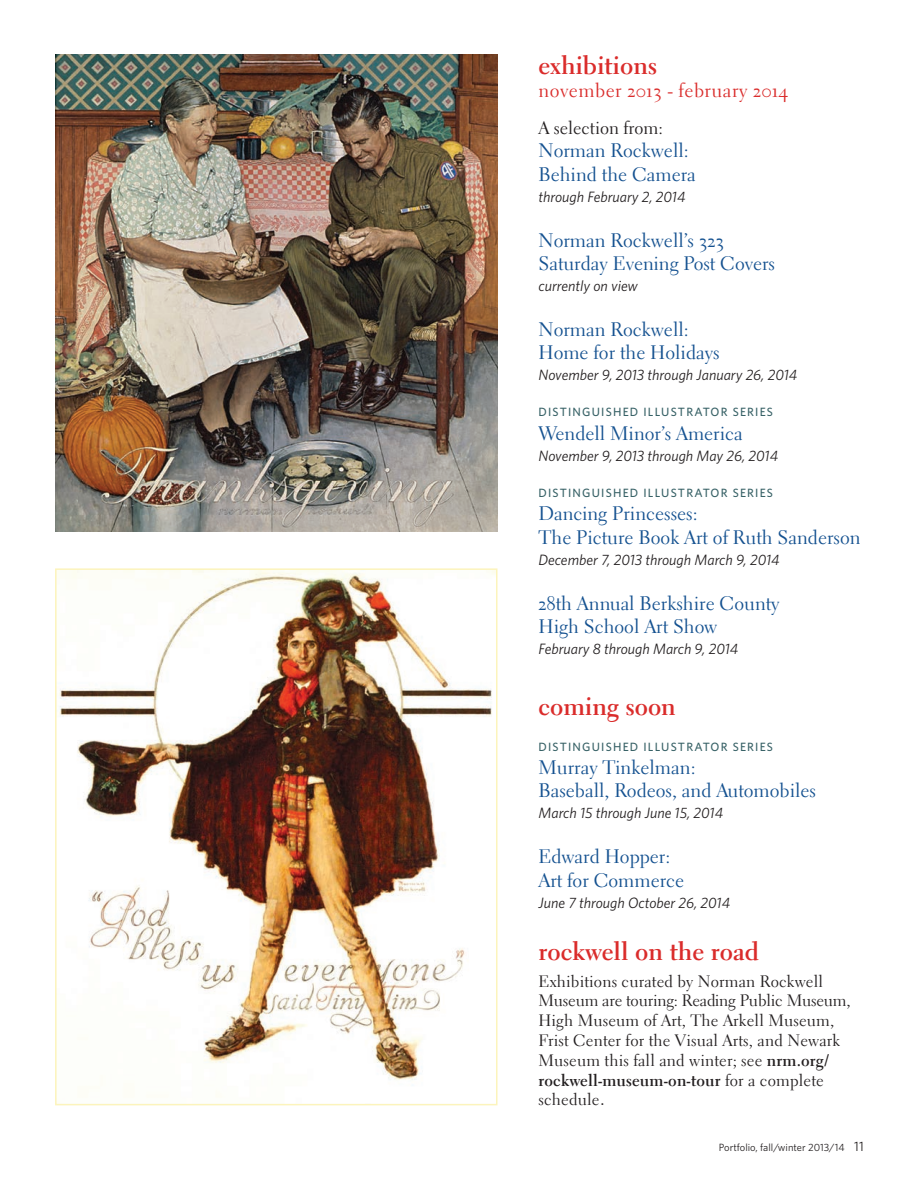
<style>
.page{position:relative;width:918px;height:1188px;background:#fff}
.page>*{position:absolute;margin:0;border:0;box-sizing:border-box;transform-origin:0 0}
.t1{font:25.5px "Electra LH Bold Os F";color:#da2c2b}
.t2{font:19.5px/23.4px "Electra LH Regular Os F";color:#145190}
.t3{font:19.5px "Electra LH Regular Os F";letter-spacing:.025em;color:#da2c2b}
.t4{font:18px "Electra LH Regular Os F";color:#231f20}
.t5{font:16.5px/19.8px "Electra LH Regular Os F";letter-spacing:.01em;color:#231f20}
.t6{font:16.5px "Electra LH Bold Os F";letter-spacing:.01em;color:#231f20}
.t7{font:italic 15px "Whitney";color:#231f20}
.t8{font:500 12px "Whitney";letter-spacing:.1em;color:#386267}
.t9{font:10.5px "Whitney";color:#231f20}
.s1{font-family:"Electra LH Bold Os F"}
.s2{font-family:"Electra LH Regular Os F"}
.s3{font-family:"Times"}
.s4{font-size:13.5px}
</style>
<div class="page">
<img style="left:55px;top:54px;width:443px;height:478px">
<img style="left:58px;top:571px;width:437px;height:526px">
<div style="left:55px;top:568px;width:443px;height:537px;border:2px solid #fcf4bc"></div>
<h1 class="t1" style="left:538px;top:49px;width:120px">exhibitions</h1>
<p class="t3" style="left:538px;top:79px;width:251px">november 2013 - february 2014</p>
<p class="t4" style="left:538px;top:117px;width:126px">A selection from:</p>
<p class="t2" style="left:538px;top:139px;width:159px">Norman Rockwell:<br>Behind the Camera</p>
<p class="t7" style="left:538px;top:188px;width:149px">through February 2, 2014</p>
<p class="t2" style="left:538px;top:228px;width:238px">Norman Rockwell’s 323<br>Saturday Evening Post Covers</p>
<p class="t7" style="left:538px;top:277px;width:101px">currently on view</p>
<p class="t2" style="left:538px;top:318px;width:183px">Norman Rockwell:<br>Home for the Holidays</p>
<p class="t7" style="left:538px;top:366px;width:260px">November 9, 2013 through January 26, 2014</p>
<p class="t8" style="left:538px;top:405px;width:236px">DISTINGUISHED ILLUSTRATOR SERIES</p>
<p class="t2" style="left:538px;top:422px;width:206px">Wendell Minor’s America</p>
<p class="t7" style="left:538px;top:447px;width:241px">November 9, 2013 through May 26, 2014</p>
<p class="t8" style="left:538px;top:485px;width:236px">DISTINGUISHED ILLUSTRATOR SERIES</p>
<p class="t2" style="left:538px;top:502px;width:324px">Dancing Princesses:<br>The Picture Book Art of Ruth Sanderson</p>
<p class="t7" style="left:538px;top:551px;width:243px">December 7, 2013 through March 9, 2014</p>
<p class="t2" style="left:538px;top:591px;width:243px">28th Annual Berkshire County<br>High School Art Show</p>
<p class="t7" style="left:538px;top:640px;width:201px">February 8 through March 9, 2014</p>
<h1 class="t1" style="left:538px;top:690px;width:139px">coming soon</h1>
<p class="t8" style="left:538px;top:739px;width:236px">DISTINGUISHED ILLUSTRATOR SERIES</p>
<p class="t2" style="left:538px;top:756px;width:279px">Murray Tinkelman:<br>Baseball, Rodeos, and Automobiles</p>
<p class="t7" style="left:538px;top:804px;width:186px">March 15 through June 15, 2014</p>
<p class="t2" style="left:538px;top:845px;width:147px">Edward Hopper:<br>Art for Commerce</p>
<p class="t7" style="left:538px;top:894px;width:193px">June 7 through October 26, 2014</p>
<h1 class="t1" style="left:538px;top:935px;width:222px">rockwell on the road</h1>
<p class="t5" style="left:538px;top:971px;width:314px">Exhibitions curated by Norman Rockwell Museum are touring: Reading Public Museum, High Museum of Art, The Arkell Museum, Frist Center for the Visual Arts, and Newark Museum this fall and winter; see <span class="s1">nrm.org/</span></p>
<p class="t6" style="left:538px;top:1070px;width:287px">rockwell-museum-on-tour <span class="s2">for a complete</span></p>
<p class="t5" style="left:538px;top:1090px;width:67px">schedule<span class="s3">.</span></p>
<p class="t9" style="left:719px;top:1141px;width:147px">Portfolio, fall/winter 2013/14 <span class="s4">11</span></p>
</div>
